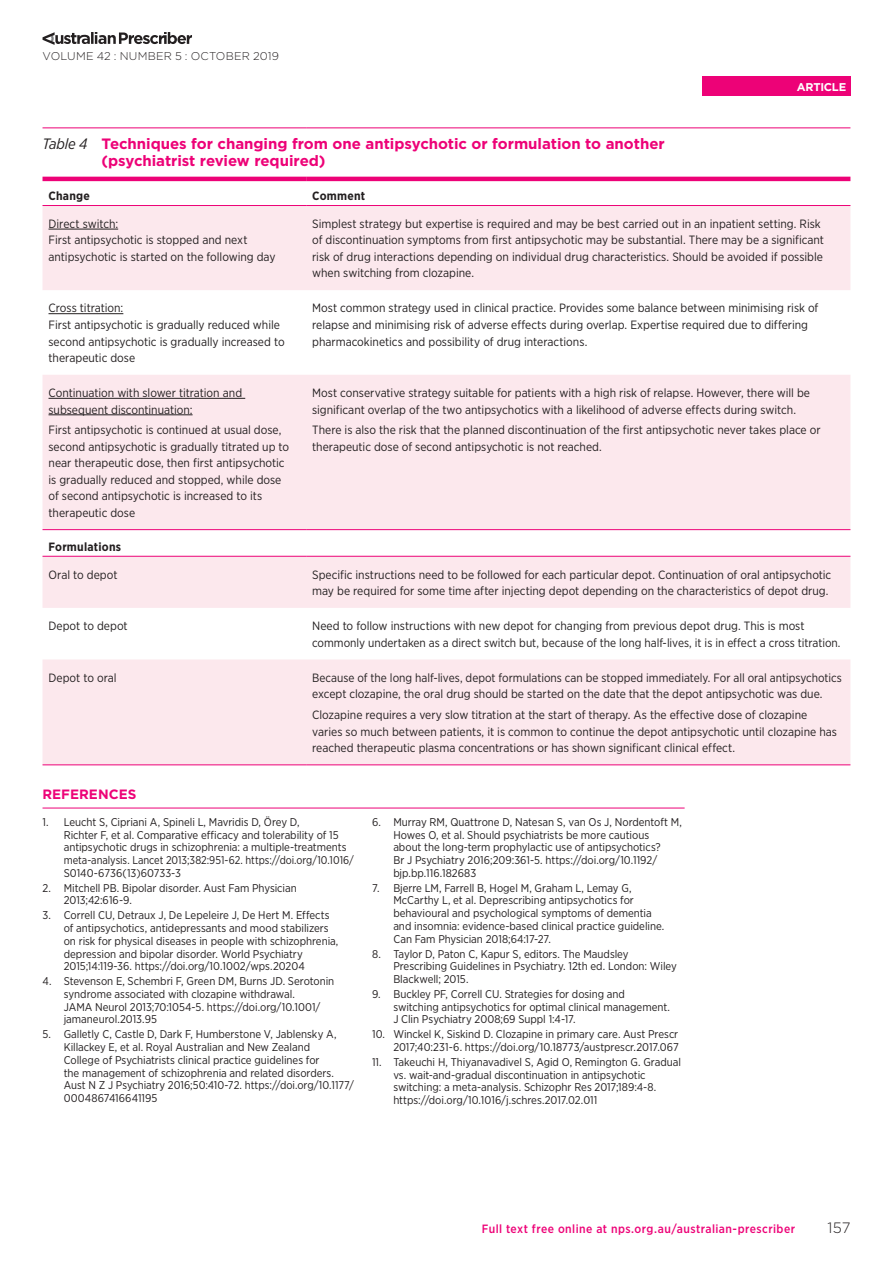
<style>
.page{position:relative;width:893px;height:1263px;background:#fff}
.page>*{position:absolute;margin:0;border:0;box-sizing:border-box;transform-origin:0 0}
.Table_Fig_Header{font:700 15px/17.2px "Gotham";letter-spacing:-.005em;color:#ed0277}
.t1{font:300 15px "Gotham";color:#231f20}
.References_Header{font:700 13.5px "Gotham";color:#ed0277}
.Table_Fig_Text{font:12px/16.5px "Gotham Narrow";letter-spacing:-.005em;color:#231f20}
.t2{font:500 12px "Gotham Narrow";letter-spacing:.035em;color:#ed0277}
.Table_Fig_Column_Hea{font:700 12px "Gotham Narrow";letter-spacing:.02em;color:#231f20}
.References_Text{font:11.25px/12.8px "Gotham Narrow";letter-spacing:-.005em;color:#231f20}
.t3{font:300 11.25px "Gotham";letter-spacing:.02em;color:#231f20}
.t4{font:700 11.25px "Gotham";letter-spacing:-.02em;color:#fff}
.s1{font-family:"Gotham Narrow";font-weight:400;font-style:italic;color:#231f20}
</style>
<div class="page">
<div style="left:702px;top:77px;width:148px;height:19px;background:#ed0277"></div>
<svg style="left:43px;top:32px;width:149px;height:13px"></svg>
<svg style="left:43px;top:206px;width:807px;height:558px;fill:#fce8ed"></svg>
<hr style="left:43px;top:177px;width:263px;height:4px;background:#ed0277">
<hr style="left:306px;top:177px;width:544px;height:4px;background:#ed0277">
<hr style="left:43px;top:128px;width:263px;height:1px;background:#ed0277">
<hr style="left:306px;top:128px;width:544px;height:1px;background:#ed0277">
<hr style="left:43px;top:205px;width:263px;height:1px;background:#ed0277">
<hr style="left:306px;top:205px;width:544px;height:1px;background:#ed0277">
<hr style="left:43px;top:556px;width:263px;height:1px;background:#ed0277">
<hr style="left:306px;top:556px;width:544px;height:1px;background:#ed0277">
<hr style="left:43px;top:529px;width:263px;height:1px;background:#ed0277">
<hr style="left:306px;top:529px;width:544px;height:1px;background:#ed0277">
<hr style="left:43px;top:764px;width:263px;height:1px;background:#ed0277">
<hr style="left:306px;top:764px;width:544px;height:1px;background:#ed0277">
<hr style="left:49px;top:229px;width:69px;height:1px;background:#231f20">
<hr style="left:49px;top:313px;width:74px;height:1px;background:#231f20">
<hr style="left:49px;top:398px;width:196px;height:1px;background:#231f20">
<hr style="left:49px;top:414px;width:144px;height:1px;background:#231f20">
<hr style="left:43px;top:808px;width:642px;height:1px;background:#ed0277">
<p class="t3" style="left:43px;top:48px;width:238px">VOLUME 42 : NUMBER 5 : OCTOBER 2019</p>
<p class="t4" style="left:797px;top:79px;width:51px">ARTICLE</p>
<p class="Table_Fig_Header" style="left:102px;top:135px;width:565px;text-indent:-59px"><span class="s1">Table 4</span> Techniques for changing from one antipsychotic or formulation to another (psychiatrist review required)</p>
<p class="Table_Fig_Column_Hea" style="left:49px;top:188px;width:43px">Change</p>
<p class="Table_Fig_Column_Hea" style="left:312px;top:188px;width:55px">Comment</p>
<p class="Table_Fig_Text" style="left:49px;top:215px;width:71px">Direct switch:</p>
<p class="Table_Fig_Text" style="left:49px;top:232px;width:229px">First antipsychotic is stopped and next antipsychotic is started on the following day</p>
<p class="Table_Fig_Text" style="left:312px;top:215px;width:513px">Simplest strategy but expertise is required and may be best carried out in an inpatient setting. Risk of discontinuation symptoms from first antipsychotic may be substantial. There may be a significant risk of drug interactions depending on individual drug characteristics. Should be avoided if possible when switching from clozapine.</p>
<p class="Table_Fig_Text" style="left:49px;top:300px;width:76px">Cross titration:</p>
<p class="Table_Fig_Text" style="left:49px;top:316px;width:238px">First antipsychotic is gradually reduced while second antipsychotic is gradually increased to therapeutic dose</p>
<p class="Table_Fig_Text" style="left:49px;top:384px;width:195px">Continuation with slower titration and subsequent discontinuation:</p>
<p class="Table_Fig_Text" style="left:49px;top:422px;width:242px">First antipsychotic is continued at usual dose, second antipsychotic is gradually titrated up to near therapeutic dose, then first antipsychotic is gradually reduced and stopped, while dose of second antipsychotic is increased to its therapeutic dose</p>
<p class="Table_Fig_Text" style="left:312px;top:300px;width:508px">Most common strategy used in clinical practice. Provides some balance between minimising risk of relapse and minimising risk of adverse effects during overlap. Expertise required due to differing pharmacokinetics and possibility of drug interactions.</p>
<p class="Table_Fig_Text" style="left:312px;top:384px;width:499px">Most conservative strategy suitable for patients with a high risk of relapse. However, there will be significant overlap of the two antipsychotics with a likelihood of adverse effects during switch.</p>
<p class="Table_Fig_Text" style="left:312px;top:422px;width:510px">There is also the risk that the planned discontinuation of the first antipsychotic never takes place or therapeutic dose of second antipsychotic is not reached.</p>
<p class="Table_Fig_Column_Hea" style="left:49px;top:539px;width:74px">Formulations</p>
<p class="Table_Fig_Text" style="left:49px;top:566px;width:71px">Oral to depot</p>
<p class="Table_Fig_Text" style="left:312px;top:566px;width:521px">Specific instructions need to be followed for each particular depot. Continuation of oral antipsychotic may be required for some time after injecting depot depending on the characteristics of depot drug.</p>
<p class="Table_Fig_Text" style="left:49px;top:617px;width:81px">Depot to depot</p>
<p class="Table_Fig_Text" style="left:312px;top:617px;width:530px">Need to follow instructions with new depot for changing from previous depot drug. This is most commonly undertaken as a direct switch but, because of the long half-lives, it is in effect a cross titration.</p>
<p class="Table_Fig_Text" style="left:49px;top:669px;width:70px">Depot to oral</p>
<p class="Table_Fig_Text" style="left:312px;top:669px;width:531px">Because of the long half-lives, depot formulations can be stopped immediately. For all oral antipsychotics except clozapine, the oral drug should be started on the date that the depot antipsychotic was due.</p>
<p class="Table_Fig_Text" style="left:312px;top:706px;width:526px">Clozapine requires a very slow titration at the start of therapy. As the effective dose of clozapine varies so much between patients, it is common to continue the depot antipsychotic until clozapine has reached therapeutic plasma concentrations or has shown significant clinical effect.</p>
<p class="References_Header" style="left:43px;top:785px;width:95px">REFERENCES</p>
<p class="References_Text" style="left:64px;top:815px;width:291px;text-indent:-21px">1. Leucht S, Cipriani A, Spineli L, Mavridis D, Örey D,<br>Richter F, et al. Comparative efficacy and tolerability of 15 antipsychotic drugs in schizophrenia: a multiple-treatments meta-analysis. Lancet 2013;382:951-62. https://doi.org/10.1016/ S0140-6736(13)60733-3</p>
<p class="References_Text" style="left:64px;top:881px;width:234px;text-indent:-21px">2. Mitchell PB. Bipolar disorder. Aust Fam Physician<br>2013;42:616-9.</p>
<p class="References_Text" style="left:64px;top:909px;width:276px;text-indent:-21px">3. Correll CU, Detraux J, De Lepeleire J, De Hert M. Effects of antipsychotics, antidepressants and mood stabilizers on risk for physical diseases in people with schizophrenia, depression and bipolar disorder. World Psychiatry 2015;14:119-36. https://doi.org/10.1002/wps.20204</p>
<p class="References_Text" style="left:64px;top:975px;width:272px;text-indent:-21px">4. Stevenson E, Schembri F, Green DM, Burns JD. Serotonin syndrome associated with clozapine withdrawal.<br>JAMA Neurol 2013;70:1054-5. https://doi.org/10.1001/ jamaneurol.2013.95</p>
<p class="References_Text" style="left:64px;top:1028px;width:292px;text-indent:-21px">5. Galletly C, Castle D, Dark F, Humberstone V, Jablensky A, Killackey E, et al. Royal Australian and New Zealand<br>College of Psychiatrists clinical practice guidelines for<br>the management of schizophrenia and related disorders.<br>Aust N Z J Psychiatry 2016;50:410-72. https://doi.org/10.1177/ 0004867416641195</p>
<p class="References_Text" style="left:393px;top:815px;width:290px;text-indent:-21px">6. Murray RM, Quattrone D, Natesan S, van Os J, Nordentoft M, Howes O, et al. Should psychiatrists be more cautious<br>about the long-term prophylactic use of antipsychotics?<br>Br J Psychiatry 2016;209:361-5. https://doi.org/10.1192/ bjp.bp.116.182683</p>
<p class="References_Text" style="left:393px;top:881px;width:273px;text-indent:-21px">7. Bjerre LM, Farrell B, Hogel M, Graham L, Lemay G, McCarthy L, et al. Deprescribing antipsychotics for behavioural and psychological symptoms of dementia and insomnia: evidence-based clinical practice guideline.<br>Can Fam Physician 2018;64:17-27.</p>
<p class="References_Text" style="left:393px;top:947px;width:285px;text-indent:-21px">8. Taylor D, Paton C, Kapur S, editors. The Maudsley<br>Prescribing Guidelines in Psychiatry. 12th ed. London: Wiley<br>Blackwell; 2015.</p>
<p class="References_Text" style="left:393px;top:987px;width:278px;text-indent:-21px">9. Buckley PF, Correll CU. Strategies for dosing and switching antipsychotics for optimal clinical management.<br>J Clin Psychiatry 2008;69 Suppl 1:4-17.</p>
<p class="References_Text" style="left:372px;top:1028px;width:308px;text-align:right">10. Winckel K, Siskind D. Clozapine in primary care. Aust Prescr<br>2017;40:231-6. https://doi.org/10.18773/austprescr.2017.067</p>
<p class="References_Text" style="left:393px;top:1055px;width:289px;text-indent:-21px">11. Takeuchi H, Thiyanavadivel S, Agid O, Remington G. Gradual vs. wait-and-gradual discontinuation in antipsychotic switching: a meta-analysis. Schizophr Res 2017;189:4-8. https://doi.org/10.1016/j.schres.2017.02.011</p>
<p class="t2" style="left:482px;top:1221px;width:315px">Full text free online at nps.org.au/australian-prescriber</p>
<p class="t1" style="left:827px;top:1218px;width:24px">157</p>
</div>
